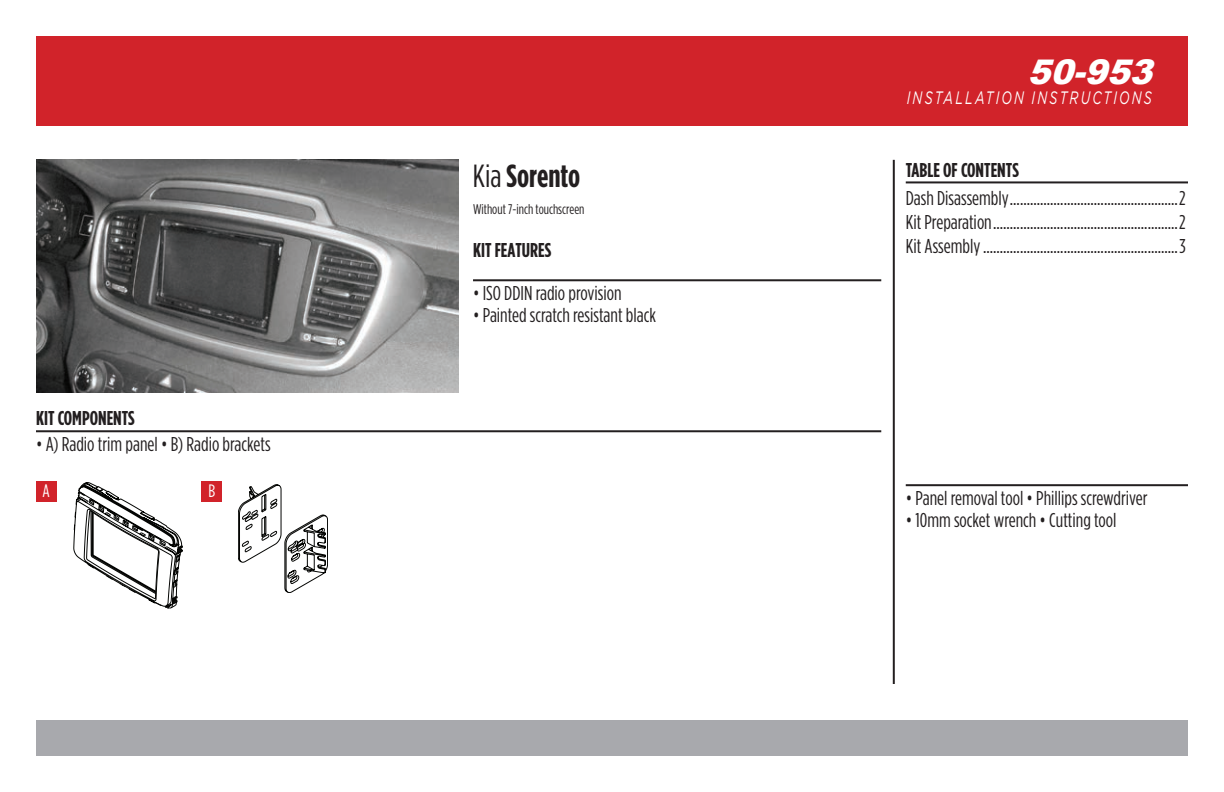
<style>
.page{position:relative;width:1224px;height:792px;background:#fff}
.page>*{position:absolute;margin:0;border:0;box-sizing:border-box;transform-origin:0 0}
.t1{font:italic 900 34px "Arial";color:#fff}
.t2{font:700 32px "Gotham Condensed";color:#231f20}
.t3{font:20px/24px "Gotham Condensed";color:#231f20;text-align:justify}
.t4{font:700 20px "Gotham Condensed";color:#231f20}
.t5{font:italic 18px "Gotham";letter-spacing:.165em;color:#fff;scale:.7 1}
.t6{font:18px "Gotham Condensed";color:#fff}
.t7{font:14px "Gotham Condensed";color:#231f20}
.s1{font-weight:400}
</style>
<div class="page">
<div style="left:36px;top:720px;width:1152px;height:36px;background:#a8a9ad"></div>
<hr style="left:893px;top:160px;width:2px;height:524px;background:#231f20">
<div style="left:36px;top:36px;width:1152px;height:90px;background:#d1232a"></div>
<img style="left:36px;top:160px;width:423px;height:232px">
<hr style="left:473px;top:279px;width:408px;height:2px;background:#231f20">
<hr style="left:36px;top:430px;width:845px;height:2px;background:#231f20">
<hr style="left:906px;top:484px;width:282px;height:2px;background:#231f20">
<hr style="left:906px;top:181px;width:282px;height:2px;background:#231f20">
<div style="left:36px;top:482px;width:21px;height:20px;background:#d1232a"></div>
<div style="left:202px;top:482px;width:20px;height:20px;background:#d1232a"></div>
<svg style="left:74px;top:482px;width:108px;height:126px"></svg>
<svg style="left:238px;top:485px;width:90px;height:108px"></svg>
<p class="t4" style="left:36px;top:407px;width:100px">KIT COMPONENTS</p>
<p class="t3" style="left:36px;top:432px;width:236px">• A) Radio trim panel • B) Radio brackets</p>
<p class="t6" style="left:43px;top:481px;width:9px">A</p>
<p class="t6" style="left:208px;top:481px;width:8px">B</p>
<h2 class="t2" style="left:473px;top:158px;width:109px"><span class="s1">Kia</span> Sorento</h2>
<p class="t7" style="left:473px;top:202px;width:113px">Without 7-inch touchscreen</p>
<p class="t4" style="left:473px;top:239px;width:80px">KIT FEATURES</p>
<p class="t3" style="left:473px;top:281px;width:150px">• ISO DDIN radio provision</p>
<p class="t3" style="left:473px;top:303px;width:185px">• Painted scratch resistant black</p>
<h1 class="t1" style="left:1028px;top:47px;width:139px">50-953</h1>
<p class="t5" style="left:907px;top:88px;width:352px">INSTALLATION INSTRUCTIONS</p>
<p class="t4" style="left:906px;top:158px;width:115px">TABLE OF CONTENTS</p>
<p class="t3" style="left:906px;top:185px;width:282px">Dash Disassembly..................................................2<br>Kit Preparation.......................................................2<br>Kit Assembly..........................................................3</p>
<p class="t3" style="left:906px;top:486px;width:243px">• Panel removal tool • Phillips screwdriver</p>
<p class="t3" style="left:906px;top:508px;width:212px">• 10mm socket wrench • Cutting tool</p>
</div>
